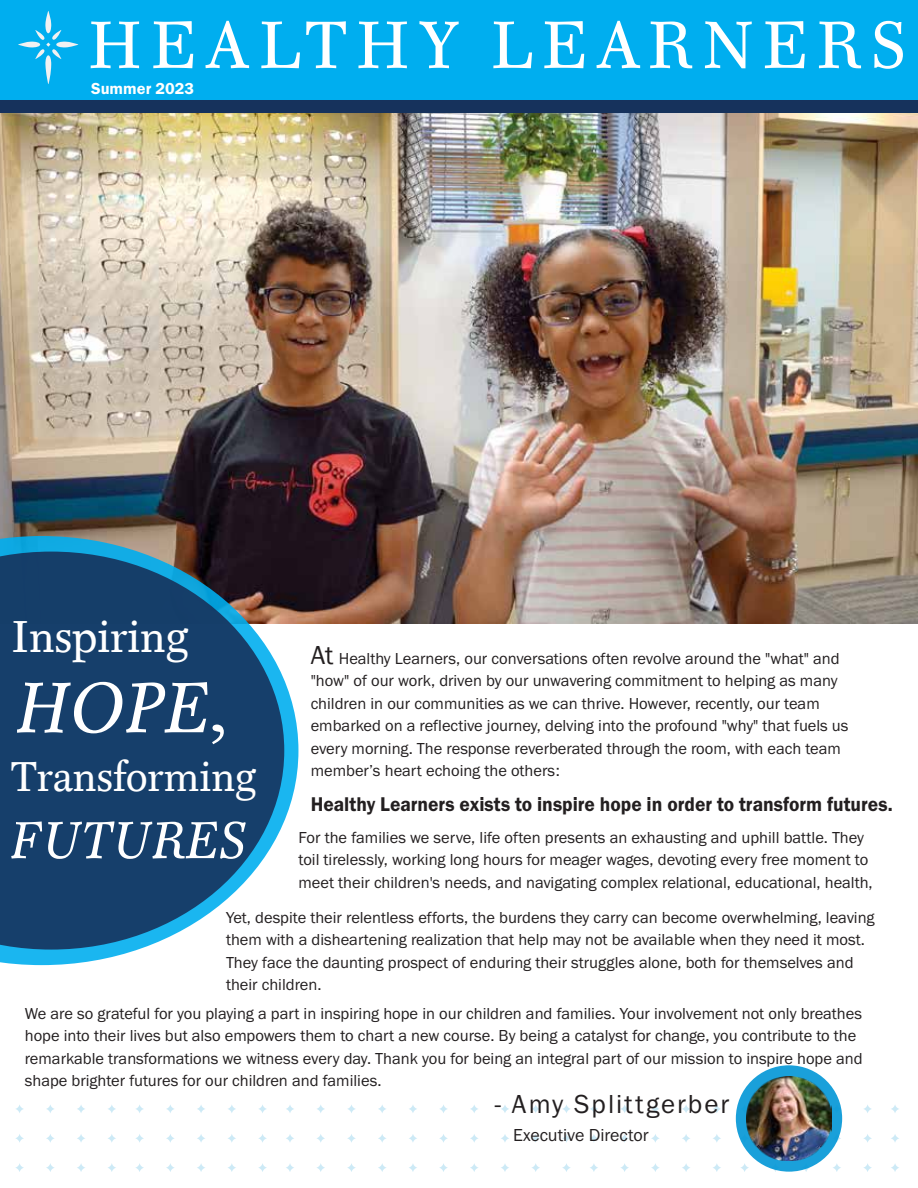
<style>
.page{position:relative;width:918px;height:1188px;background:#fff}
.page>*{position:absolute;margin:0;border:0;box-sizing:border-box;transform-origin:0 0}
.t1{font:italic 72px "Mt.Augustine";color:#fff}
.t2{font:italic 52.5px "Mt.Augustine";color:#fff}
.t3{font:45px "Mt.Augustine Roman";color:#fff}
.t4{font:42px "Mt.Augustine Roman";color:#fff}
.t5{font:27px "Franklin Gothic URW Boo";letter-spacing:.075em;color:#231f20}
.t6{font:20.55px "Franklin Gothic URW Dem";color:#231f20;scale:.95 1}
.t7{font:18px "Franklin Gothic URW Boo";color:#231f20}
.t8{font:16.5px/22.5px "Franklin Gothic URW Boo";color:#231f20}
.t9{font:16.5px "Franklin Gothic URW Dem";color:#fff}
.s1{font-family:"Mt.Augustine Roman";font-style:normal}
.s2{font-size:27px}
</style>
<div class="page">
<svg style="left:15px;top:1163px;width:9px;height:9px"></svg>
<svg style="left:15px;top:1134px;width:9px;height:9px"></svg>
<svg style="left:16px;top:1105px;width:8px;height:8px"></svg>
<svg style="left:46px;top:1163px;width:9px;height:9px"></svg>
<svg style="left:46px;top:1134px;width:9px;height:9px"></svg>
<svg style="left:46px;top:1105px;width:8px;height:8px"></svg>
<svg style="left:77px;top:1164px;width:8px;height:8px"></svg>
<svg style="left:77px;top:1134px;width:8px;height:8px"></svg>
<svg style="left:77px;top:1105px;width:8px;height:8px"></svg>
<svg style="left:108px;top:1163px;width:8px;height:9px"></svg>
<svg style="left:108px;top:1134px;width:8px;height:9px"></svg>
<svg style="left:108px;top:1105px;width:8px;height:8px"></svg>
<svg style="left:135px;top:1163px;width:9px;height:9px"></svg>
<svg style="left:135px;top:1134px;width:9px;height:9px"></svg>
<svg style="left:136px;top:1105px;width:8px;height:8px"></svg>
<svg style="left:166px;top:1163px;width:9px;height:9px"></svg>
<svg style="left:166px;top:1134px;width:9px;height:9px"></svg>
<svg style="left:166px;top:1105px;width:8px;height:8px"></svg>
<svg style="left:197px;top:1164px;width:8px;height:8px"></svg>
<svg style="left:197px;top:1134px;width:8px;height:8px"></svg>
<svg style="left:197px;top:1105px;width:8px;height:8px"></svg>
<svg style="left:228px;top:1163px;width:8px;height:9px"></svg>
<svg style="left:228px;top:1134px;width:8px;height:9px"></svg>
<svg style="left:228px;top:1105px;width:8px;height:8px"></svg>
<svg style="left:258px;top:1163px;width:9px;height:9px"></svg>
<svg style="left:258px;top:1134px;width:9px;height:9px"></svg>
<svg style="left:259px;top:1105px;width:8px;height:8px"></svg>
<svg style="left:286px;top:1164px;width:8px;height:8px"></svg>
<svg style="left:286px;top:1134px;width:8px;height:8px"></svg>
<svg style="left:286px;top:1105px;width:8px;height:8px"></svg>
<svg style="left:317px;top:1163px;width:8px;height:9px"></svg>
<svg style="left:317px;top:1134px;width:8px;height:9px"></svg>
<svg style="left:317px;top:1105px;width:8px;height:8px"></svg>
<svg style="left:347px;top:1163px;width:9px;height:9px"></svg>
<svg style="left:347px;top:1134px;width:9px;height:9px"></svg>
<svg style="left:347px;top:1105px;width:8px;height:8px"></svg>
<svg style="left:378px;top:1163px;width:8px;height:9px"></svg>
<svg style="left:378px;top:1134px;width:8px;height:9px"></svg>
<svg style="left:378px;top:1105px;width:8px;height:8px"></svg>
<svg style="left:409px;top:1164px;width:8px;height:8px"></svg>
<svg style="left:409px;top:1134px;width:8px;height:8px"></svg>
<svg style="left:409px;top:1105px;width:8px;height:8px"></svg>
<svg style="left:439px;top:1163px;width:9px;height:9px"></svg>
<svg style="left:439px;top:1134px;width:9px;height:9px"></svg>
<svg style="left:440px;top:1105px;width:7px;height:8px"></svg>
<svg style="left:470px;top:1163px;width:8px;height:9px"></svg>
<svg style="left:470px;top:1134px;width:8px;height:9px"></svg>
<svg style="left:470px;top:1105px;width:8px;height:8px"></svg>
<svg style="left:501px;top:1164px;width:8px;height:8px"></svg>
<svg style="left:501px;top:1134px;width:8px;height:8px"></svg>
<svg style="left:501px;top:1105px;width:8px;height:8px"></svg>
<svg style="left:532px;top:1163px;width:8px;height:9px"></svg>
<svg style="left:532px;top:1134px;width:8px;height:9px"></svg>
<svg style="left:532px;top:1105px;width:8px;height:8px"></svg>
<svg style="left:562px;top:1163px;width:9px;height:9px"></svg>
<svg style="left:562px;top:1134px;width:9px;height:9px"></svg>
<svg style="left:562px;top:1105px;width:8px;height:8px"></svg>
<svg style="left:590px;top:1164px;width:8px;height:8px"></svg>
<svg style="left:590px;top:1134px;width:8px;height:8px"></svg>
<svg style="left:590px;top:1105px;width:8px;height:8px"></svg>
<svg style="left:620px;top:1163px;width:9px;height:9px"></svg>
<svg style="left:620px;top:1134px;width:9px;height:9px"></svg>
<svg style="left:621px;top:1105px;width:8px;height:8px"></svg>
<svg style="left:651px;top:1163px;width:9px;height:9px"></svg>
<svg style="left:651px;top:1134px;width:9px;height:9px"></svg>
<svg style="left:651px;top:1105px;width:8px;height:8px"></svg>
<svg style="left:682px;top:1163px;width:8px;height:9px"></svg>
<svg style="left:682px;top:1134px;width:8px;height:8px"></svg>
<svg style="left:682px;top:1105px;width:8px;height:8px"></svg>
<svg style="left:713px;top:1163px;width:8px;height:9px"></svg>
<svg style="left:713px;top:1134px;width:8px;height:8px"></svg>
<svg style="left:713px;top:1105px;width:8px;height:8px"></svg>
<svg style="left:741px;top:1163px;width:8px;height:9px"></svg>
<svg style="left:833px;top:1163px;width:8px;height:9px"></svg>
<svg style="left:863px;top:1163px;width:9px;height:9px"></svg>
<svg style="left:863px;top:1134px;width:9px;height:9px"></svg>
<svg style="left:864px;top:1105px;width:8px;height:8px"></svg>
<svg style="left:891px;top:1164px;width:8px;height:8px"></svg>
<svg style="left:891px;top:1134px;width:8px;height:8px"></svg>
<svg style="left:891px;top:1105px;width:8px;height:8px"></svg>
<svg style="left:736px;top:1065px;width:106px;height:107px;background:#1fa0d7"></svg>
<img style="left:747px;top:1076px;width:84px;height:85px">
<img style="left:0;top:113px;width:918px;height:510px">
<svg style="left:0;top:536px;width:298px;height:429px"></svg>
<svg style="left:0;top:552px;width:284px;height:398px;background:#275078"></svg>
<div style="left:0;top:0;width:918px;height:104px;background:#00aeef"></div>
<div style="left:0;top:100px;width:918px;height:13px;background:#16325c"></div>
<svg style="left:18px;top:11px;width:60px;height:73px"></svg>
<svg style="left:91px;top:21px;width:48px;height:47px"></svg>
<svg style="left:153px;top:21px;width:40px;height:47px"></svg>
<svg style="left:205px;top:21px;width:44px;height:47px"></svg>
<svg style="left:261px;top:21px;width:39px;height:47px"></svg>
<svg style="left:306px;top:21px;width:40px;height:47px"></svg>
<svg style="left:358px;top:21px;width:49px;height:47px"></svg>
<svg style="left:419px;top:21px;width:40px;height:47px"></svg>
<svg style="left:493px;top:21px;width:39px;height:47px"></svg>
<svg style="left:544px;top:21px;width:40px;height:47px"></svg>
<svg style="left:596px;top:21px;width:44px;height:47px"></svg>
<svg style="left:650px;top:21px;width:42px;height:47px"></svg>
<svg style="left:705px;top:21px;width:47px;height:47px"></svg>
<svg style="left:765px;top:21px;width:40px;height:47px"></svg>
<svg style="left:819px;top:21px;width:42px;height:47px"></svg>
<svg style="left:874px;top:21px;width:29px;height:48px"></svg>
<p class="t9" style="left:91px;top:78px;width:105px">Summer 2023</p>
<h3 class="t3" style="left:11px;top:612px;width:179px">Inspiring</h3>
<h1 class="t1" style="left:15px;top:678px;width:214px">HOPE<span class="s1">,</span></h1>
<h3 class="t4" style="left:11px;top:754px;width:247px">Transforming</h3>
<h2 class="t2" style="left:10px;top:819px;width:238px">FUTURES</h2>
<p class="t8" style="left:311px;top:647px;width:539px"><span class="s2">At</span> Healthy Learners, our conversations often revolve around the "what" and "how" of our work, driven by our unwavering commitment to helping as many children in our communities as we can thrive. However, recently, our team embarked on a reflective journey, delving into the profound "why" that fuels us every morning. The response reverberated through the room, with each team member’s heart echoing the others:</p>
<p class="t6" style="left:311px;top:791px;width:614px">Healthy Learners exists to inspire hope in order to transform futures.</p>
<p class="t8" style="left:299px;top:826px;width:576px">For the families we serve, life often presents an exhausting and uphill battle. They toil tirelessly, working long hours for meager wages, devoting every free moment to meet their children's needs, and navigating complex relational, educational, health,</p>
<p class="t8" style="left:226px;top:906px;width:650px">Yet, despite their relentless efforts, the burdens they carry can become overwhelming, leaving them with a disheartening realization that help may not be available when they need it most.<br>They face the daunting prospect of enduring their struggles alone, both for themselves and their children.</p>
<p class="t8" style="left:25px;top:1002px;width:839px">We are so grateful for you playing a part in inspiring hope in our children and families. Your involvement not only breathes hope into their lives but also empowers them to chart a new course. By being a catalyst for change, you contribute to the remarkable transformations we witness every day. Thank you for being an integral part of our mission to inspire hope and shape brighter futures for our children and families.</p>
<h3 class="t5" style="left:494px;top:1088px;width:236px">- Amy Splittgerber</h3>
<p class="t7" style="left:513px;top:1124px;width:137px">Executive Director</p>
</div>
